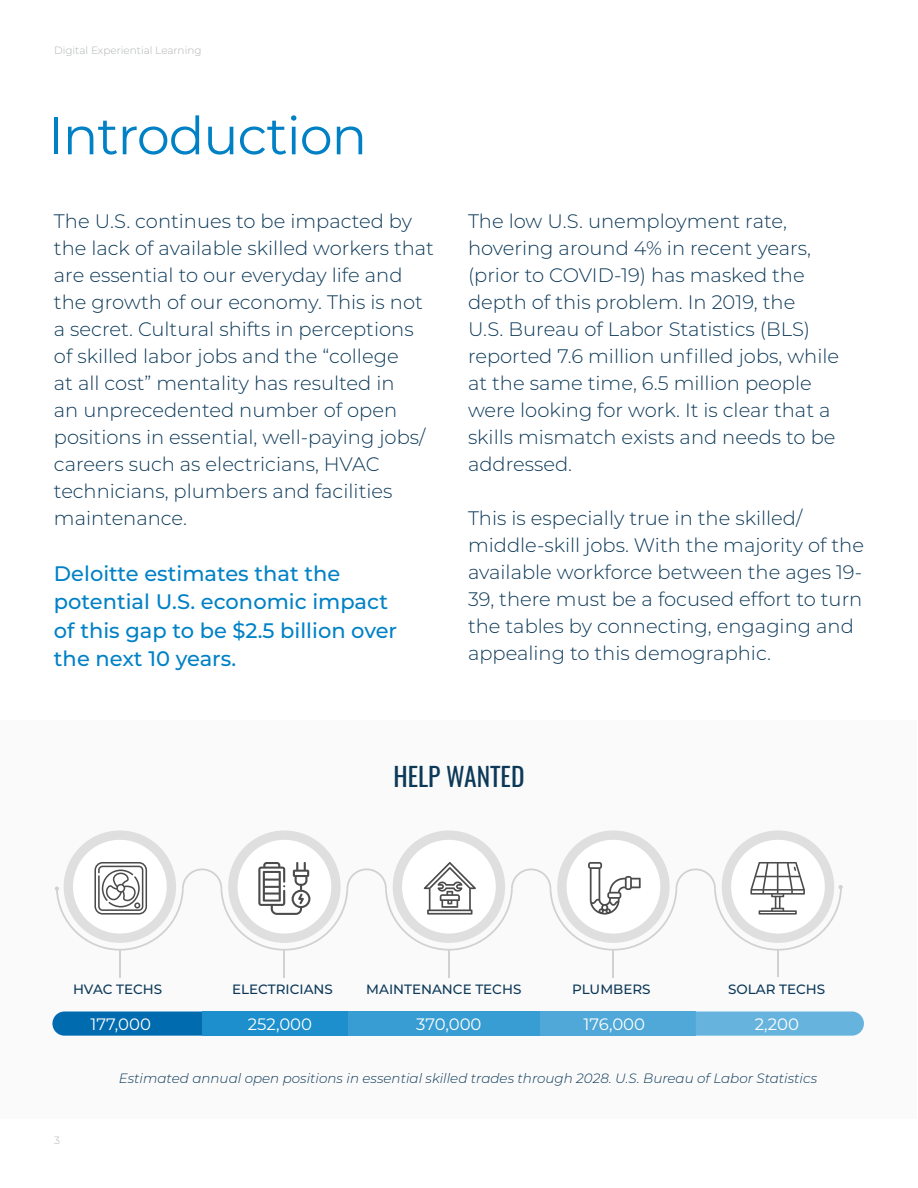
<style>
.page{position:relative;width:918px;height:1188px;background:#fff}
.page>*{position:absolute;margin:0;border:0;box-sizing:border-box;transform-origin:0 0}
.t1{font:52.5px "Montserrat";letter-spacing:-.02em;color:#0081c6}
.t2{font:25.5px "Oswald";color:#0c3958}
.t3{font:500 21px/28.5px "Montserrat";color:#0081c6}
.t4{font:300 19.5px/27px "Montserrat";color:#0c3958}
.t5{font:16.5px "Montserrat";color:#fff}
.t6{font:italic 300 13.5px "Montserrat";color:#0c3958}
.t7{font:500 13.5px "Montserrat";color:#0c3958}
.t8{font:300 10.5px "Montserrat";color:#b0b3b2}
</style>
<div class="page">
<div style="left:1px;top:720px;width:916px;height:399px;background:#fafafa"></div>
<div style="left:64px;top:830px;width:112px;height:113px;background:#dedfde;border-radius:50%"></div>
<div style="left:73px;top:840px;width:94px;height:94px;background:#fff;border-radius:50%"></div>
<div style="left:228px;top:830px;width:113px;height:113px;background:#dedfde;border-radius:50%"></div>
<div style="left:238px;top:840px;width:93px;height:94px;background:#fff;border-radius:50%"></div>
<div style="left:393px;top:830px;width:112px;height:113px;background:#dedfde;border-radius:50%"></div>
<div style="left:402px;top:840px;width:94px;height:94px;background:#fff;border-radius:50%"></div>
<div style="left:557px;top:830px;width:113px;height:113px;background:#dedfde;border-radius:50%"></div>
<div style="left:567px;top:840px;width:93px;height:94px;background:#fff;border-radius:50%"></div>
<div style="left:722px;top:830px;width:112px;height:113px;background:#dedfde;border-radius:50%"></div>
<div style="left:731px;top:840px;width:94px;height:94px;background:#fff;border-radius:50%"></div>
<div style="left:52px;top:1012px;width:150px;height:24px;background:#006caf"></div>
<div style="left:202px;top:1012px;width:146px;height:24px;background:#1c8fcc"></div>
<div style="left:348px;top:1012px;width:192px;height:24px;background:#389dd2"></div>
<div style="left:540px;top:1012px;width:156px;height:24px;background:#4fa8d7"></div>
<div style="left:696px;top:1012px;width:168px;height:24px;background:#66b4dd"></div>
<svg style="left:55px;top:862px;width:788px;height:115px"></svg>
<p class="t8" style="left:54px;top:43px;width:149px">Digital Experiential Learning</p>
<h1 class="t1" style="left:48px;top:100px;width:321px">Introduction</h1>
<p class="t4" style="left:54px;top:207px;width:382px">The U.S. continues to be impacted by the lack of available skilled workers that are essential to our everyday life and the growth of our economy. This is not a secret. Cultural shifts in perceptions of skilled labor jobs and the “college<br>at all cost” mentality has resulted in<br>an unprecedented number of open positions in essential, well-paying jobs/ careers such as electricians, HVAC technicians, plumbers and facilities maintenance.</p>
<p class="t3" style="left:54px;top:558px;width:345px">Deloitte estimates that the potential U.S. economic impact of this gap to be $2.5 billion over the next 10 years.</p>
<p class="t4" style="left:468px;top:207px;width:373px">The low U.S. unemployment rate, hovering around 4% in recent years, (prior to COVID-19) has masked the depth of this problem. In 2019, the<br>U.S. Bureau of Labor Statistics (BLS) reported 7.6 million unfilled jobs, while at the same time, 6.5 million people were looking for work. It is clear that a skills mismatch exists and needs to be addressed.</p>
<p class="t4" style="left:468px;top:504px;width:398px">This is especially true in the skilled/ middle-skill jobs. With the majority of the available workforce between the ages 19- 39, there must be a focused effort to turn the tables by connecting, engaging and appealing to this demographic.</p>
<h2 class="t2" style="left:393px;top:754px;width:133px">HELP WANTED</h2>
<p class="t7" style="left:73px;top:980px;width:91px">HVAC TECHS</p>
<p class="t7" style="left:232px;top:980px;width:102px">ELECTRICIANS</p>
<p class="t7" style="left:366px;top:980px;width:157px">MAINTENANCE TECHS</p>
<p class="t7" style="left:572px;top:980px;width:80px">PLUMBERS</p>
<p class="t7" style="left:728px;top:980px;width:99px">SOLAR TECHS</p>
<p class="t5" style="left:90px;top:1013px;width:62px">177,000</p>
<p class="t5" style="left:248px;top:1013px;width:66px">252,000</p>
<p class="t5" style="left:416px;top:1013px;width:67px">370,000</p>
<p class="t5" style="left:584px;top:1013px;width:63px">176,000</p>
<p class="t5" style="left:755px;top:1013px;width:46px">2,200</p>
<p class="t8" style="left:54px;top:1133px;width:7px">3</p>
<p class="t6" style="left:119px;top:1069px;width:700px">Estimated annual open positions in essential skilled trades through 2028. U.S. Bureau of Labor Statistics</p>
</div>
